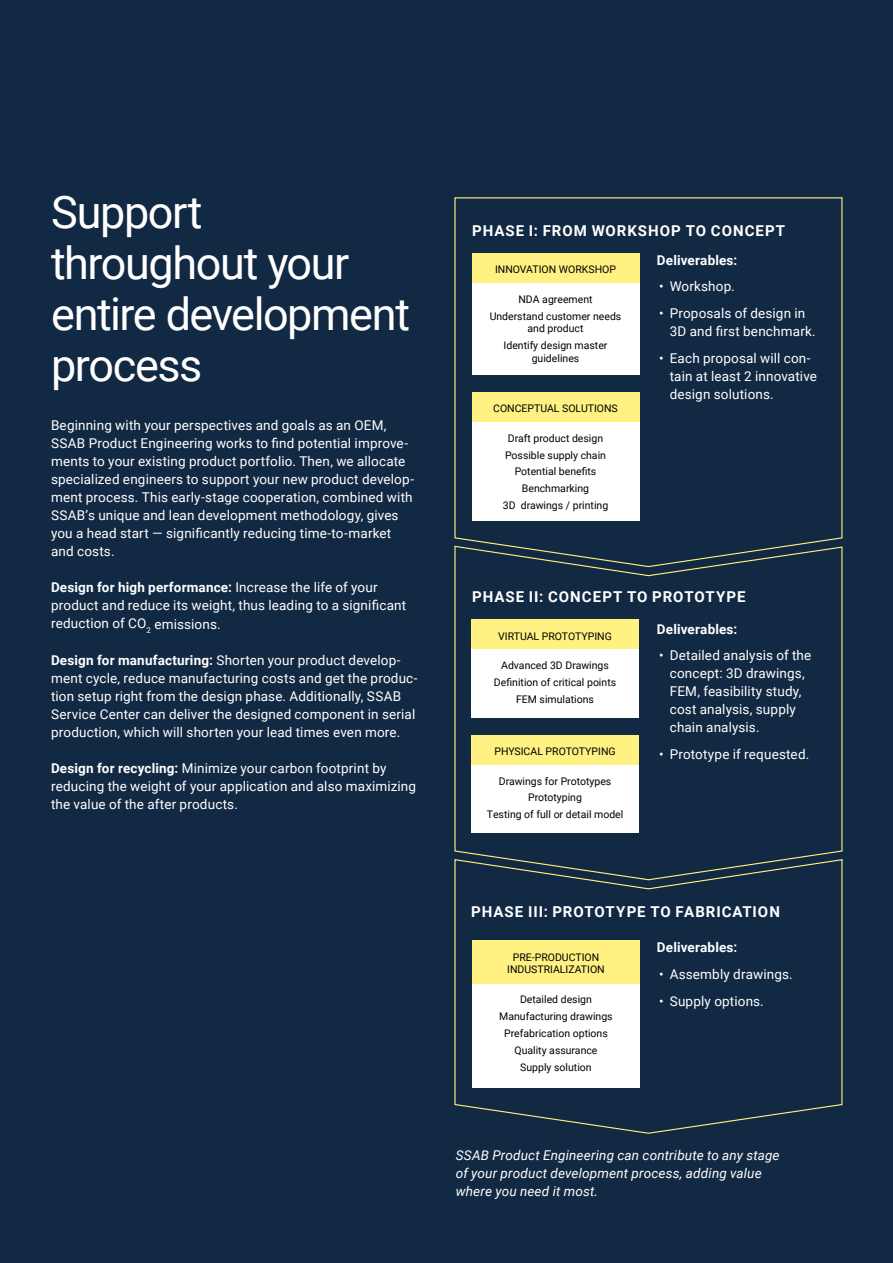
<style>
.page{position:relative;width:893px;height:1263px;background:#fff}
.page>*{position:absolute;margin:0;border:0;box-sizing:border-box;transform-origin:0 0}
.t1{font:45px/51px "Roboto";letter-spacing:-.03em;color:#fff}
.t2{font:700 15px "Roboto";letter-spacing:.065em;color:#fff}
.t3{font:13.5px/18px "Roboto";letter-spacing:.01em;color:#fff}
.t4{font:italic 13.5px/18px "Roboto";letter-spacing:.01em;color:#fff}
.t5{font:700 13.5px "Roboto";letter-spacing:.01em;color:#fff}
.t6{font:10.5px/16.8px "Roboto";color:#000;text-align:center}
.s1{font-weight:700}
</style>
<div class="page">
<div style="left:0;top:0;width:892px;height:1263px;background:#122944"></div>
<svg style="left:454px;top:881px;width:389px;height:253px"></svg>
<svg style="left:454px;top:568px;width:389px;height:313px"></svg>
<svg style="left:454px;top:197px;width:389px;height:371px"></svg>
<div style="left:472px;top:983px;width:168px;height:104px;background:#fff"></div>
<div style="left:472px;top:940px;width:168px;height:43px;background:#fff182"></div>
<div style="left:471px;top:283px;width:168px;height:92px;background:#fff"></div>
<div style="left:471px;top:253px;width:168px;height:30px;background:#fff182"></div>
<div style="left:471px;top:649px;width:168px;height:69px;background:#fff"></div>
<div style="left:471px;top:619px;width:168px;height:30px;background:#fff182"></div>
<div style="left:471px;top:422px;width:168px;height:99px;background:#fff"></div>
<div style="left:471px;top:392px;width:168px;height:30px;background:#fff182"></div>
<div style="left:471px;top:764px;width:168px;height:69px;background:#fff"></div>
<div style="left:471px;top:735px;width:168px;height:29px;background:#fff182"></div>
<h1 class="t1" style="left:51px;top:185px;width:361px">Support throughout your entire development process</h1>
<p class="t3" style="left:51px;top:416px;width:365px">Beginning with your perspectives and goals as an OEM, SSAB Product Engineering works to find potential improve&shy;ments to your existing product portfolio. Then, we allocate specialized engineers to support your new product develop&shy;ment process. This early-stage cooperation, combined with SSAB’s unique and lean development methodology, gives you a head start — significantly reducing time-to-market and costs.</p>
<p class="t3" style="left:51px;top:578px;width:357px"><span class="s1">Design for high performance:</span> Increase the life of your product and reduce its weight, thus leading to a significant reduction of CO<sub>2</sub> emissions.</p>
<p class="t3" style="left:51px;top:650px;width:368px"><span class="s1">Design for manufacturing:</span> Shorten your product develop&shy;ment cycle, reduce manufacturing costs and get the produc&shy;tion setup right from the design phase. Additionally, SSAB Service Center can deliver the designed component in serial production, which will shorten your lead times even more.</p>
<p class="t3" style="left:51px;top:758px;width:367px"><span class="s1">Design for recycling:</span> Minimize your carbon footprint by reducing the weight of your application and also maximizing the value of the after products.</p>
<p class="t2" style="left:472px;top:220px;width:314px">PHASE I: FROM WORKSHOP TO CONCEPT</p>
<p class="t6" style="left:495px;top:261px;width:123px">INNOVATION WORKSHOP</p>
<p class="t6" style="left:490px;top:290px;width:133px">NDA agreement<br>Understand customer needs</p>
<p class="t6" style="left:504px;top:320px;width:105px">and product<br>Identify design master</p>
<p class="t6" style="left:532px;top:349px;width:49px">guidelines</p>
<p class="t6" style="left:493px;top:400px;width:126px">CONCEPTUAL SOLUTIONS</p>
<p class="t6" style="left:503px;top:429px;width:107px">Draft product design<br>Possible supply chain<br>Potential benefits<br>Benchmarking<br>3D drawings / printing</p>
<p class="t5" style="left:657px;top:251px;width:82px">Deliverables:</p>
<p class="t3" style="left:659px;top:277px;width:77px">• Workshop.</p>
<p class="t3" style="left:670px;top:304px;width:148px;text-indent:-11px">• Proposals of design in<br>3D and first benchmark.</p>
<p class="t3" style="left:670px;top:349px;width:149px;text-indent:-11px">• Each proposal will con&shy;tain at least 2 innovative design solutions.</p>
<p class="t2" style="left:472px;top:587px;width:275px">PHASE II: CONCEPT TO PROTOTYPE</p>
<p class="t6" style="left:498px;top:627px;width:115px">VIRTUAL PROTOTYPING</p>
<p class="t6" style="left:494px;top:657px;width:124px">Advanced 3D Drawings<br>Definition of critical points<br>FEM simulations</p>
<p class="t6" style="left:494px;top:742px;width:123px">PHYSICAL PROTOTYPING</p>
<p class="t6" style="left:487px;top:772px;width:138px">Drawings for Prototypes<br>Prototyping<br>Testing of full or detail model</p>
<p class="t5" style="left:657px;top:619px;width:82px">Deliverables:</p>
<p class="t3" style="left:670px;top:646px;width:143px;text-indent:-11px">• Detailed analysis of the concept: 3D drawings,<br>FEM, feasibility study, cost analysis, supply chain analysis.</p>
<p class="t3" style="left:659px;top:745px;width:152px">• Prototype if requested.</p>
<p class="t2" style="left:471px;top:901px;width:310px">PHASE III: PROTOTYPE TO FABRICATION</p>
<p class="t6" style="left:507px;top:951px;width:99px;line-height:12px">PRE-PRODUCTION<br>INDUSTRIALIZATION</p>
<p class="t6" style="left:499px;top:991px;width:115px">Detailed design<br>Manufacturing drawings<br>Prefabrication options<br>Quality assurance<br>Supply solution</p>
<p class="t5" style="left:657px;top:938px;width:82px">Deliverables:</p>
<p class="t3" style="left:659px;top:964px;width:135px">• Assembly drawings.</p>
<p class="t3" style="left:659px;top:991px;width:106px">• Supply options.</p>
<p class="t4" style="left:456px;top:1146px;width:325px">SSAB Product Engineering can contribute to any stage of your product development process, adding value where you need it most.</p>
</div>
